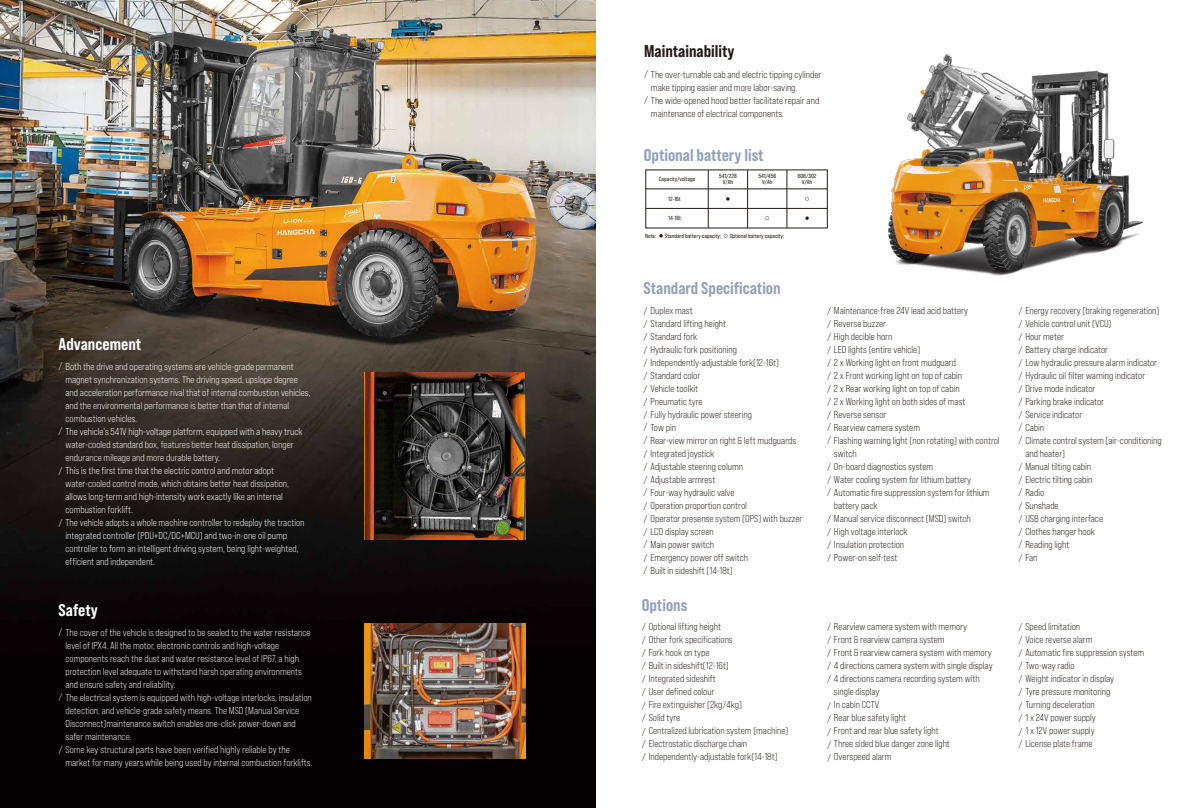
<style>
.page{position:relative;width:1191px;height:808px;background:#fff}
.page>*{position:absolute;margin:0;border:0;box-sizing:border-box;transform-origin:0 0}
.t1{font:17px "Bebas Neue Pro Sm E Eb";color:#95a1b8}
.t2{font:17px "Bebas Neue Pro Sm E Eb";color:#fff}
.t3{font:17px "Bebas Neue Pro Sm E Eb";color:#221815}
.t4{font:10px/13px "Bebas Neue Pro Sm E Bk";color:#221815}
.t5{font:10px/13px "Bebas Neue Pro Sm E Bk";color:#fff}
.t6{font:6px/5.7px "Bebas Neue Pro Sm E Rg";color:#221815;text-align:center}
</style>
<div class="page">
<img style="left:0;top:0;width:595px;height:808px">
<img style="left:888px;top:53px;width:255px;height:223px">
<hr style="left:646px;top:189px;width:181px;height:1px;background:#221815">
<hr style="left:646px;top:208px;width:181px;height:1px;background:#221815">
<hr style="left:708px;top:170px;width:1px;height:58px;background:#221815">
<hr style="left:747px;top:170px;width:1px;height:58px;background:#221815">
<hr style="left:786px;top:170px;width:1px;height:58px;background:#221815">
<svg style="left:726px;top:197px;width:3px;height:4px"></svg>
<svg style="left:805px;top:216px;width:4px;height:4px"></svg>
<svg style="left:805px;top:197px;width:4px;height:4px"></svg>
<svg style="left:765px;top:216px;width:4px;height:4px"></svg>
<img style="left:364px;top:623px;width:162px;height:135px">
<img style="left:364px;top:372px;width:162px;height:167px">
<h1 class="t2" style="left:59px;top:333px;width:84px">Advancement</h1>
<p class="t5" style="left:59px;top:360px;width:237px">/ Both the drive and operating systems are vehicle-grade permanent</p>
<p class="t5" style="left:66px;top:373px;width:246px">magnet synchronization systems. The driving speed, upslope degree and acceleration performance rival that of internal combustion vehicles, and the environmental performance is better than that of internal combustion vehicles.</p>
<p class="t5" style="left:66px;top:438px;width:230px">water-cooled standard box, features better heat dissipation, longer endurance mileage and more durable battery.</p>
<p class="t5" style="left:66px;top:477px;width:225px">water-cooled control mode, which obtains better heat dissipation, allows long-term and high-intensity work exactly like an internal combustion forklift.</p>
<p class="t5" style="left:66px;top:529px;width:235px">integrated controller (PDU+DC/DC+MCU) and two-in-one oil pump controller to form an intelligent driving system, being light-weighted, efficient and independent.</p>
<h1 class="t2" style="left:59px;top:600px;width:41px">Safety</h1>
<p class="t5" style="left:59px;top:626px;width:254px">/ The cover of the vehicle is designed to be sealed to the water resistance</p>
<p class="t5" style="left:59px;top:425px;width:245px">/ The vehicle’s 541V high-voltage platform, equipped with a heavy truck</p>
<p class="t5" style="left:59px;top:464px;width:217px">/ This is the first time that the electric control and motor adopt</p>
<p class="t5" style="left:59px;top:516px;width:247px">/ The vehicle adopts a whole machine controller to redeploy the traction</p>
<p class="t5" style="left:66px;top:639px;width:238px">level of IPX4. All the motor, electronic controls and high-voltage components reach the dust and water resistance level of IP67, a high protection level adequate to withstand harsh operating environments and ensure safety and reliability.</p>
<p class="t5" style="left:66px;top:704px;width:235px">detection, and vehicle-grade safety means. The MSD (Manual Service<br>Disconnect)maintenance switch enables one-click power-down and safer maintenance.</p>
<p class="t5" style="left:66px;top:756px;width:248px">market for many years while being used by internal combustion forklifts.</p>
<p class="t5" style="left:59px;top:691px;width:255px">/ The electrical system is equipped with high-voltage interlocks, insulation</p>
<p class="t5" style="left:59px;top:743px;width:233px">/ Some key structural parts have been verified highly reliable by the</p>
<h1 class="t3" style="left:644px;top:41px;width:92px">Maintainability</h1>
<p class="t4" style="left:644px;top:67px;width:179px">/ The over-turnable cab and electric tipping cylinder</p>
<p class="t4" style="left:644px;top:93px;width:177px">/ The wide-opened hood better facilitate repair and</p>
<p class="t4" style="left:651px;top:80px;width:148px">make tipping easier and more labor-saving.</p>
<p class="t4" style="left:651px;top:106px;width:135px">maintenance of electrical components.</p>
<h1 class="t1" style="left:644px;top:145px;width:121px">Optional battery list</h1>
<p class="t6" style="left:659px;top:176px;width:38px">Capacity/voltage</p>
<p class="t6" style="left:668px;top:196px;width:14px">12-16t</p>
<p class="t6" style="left:668px;top:215px;width:14px">14-18t</p>
<p class="t6" style="left:719px;top:173px;width:19px">541/228<br>V/Ah</p>
<p class="t6" style="left:758px;top:173px;width:19px">541/456<br>V/Ah</p>
<p class="t6" style="left:797px;top:173px;width:20px">608/302<br>V/Ah</p>
<p class="t6" style="left:645px;top:232px;width:13px">Note:</p>
<p class="t6" style="left:665px;top:232px;width:58px">Standard battery capacity;</p>
<p class="t6" style="left:729px;top:232px;width:56px">Optional battery capacity;</p>
<h1 class="t1" style="left:643px;top:278px;width:139px">Standard Specification</h1>
<p class="t4" style="left:643px;top:304px;width:160px">/ Duplex mast<br>/ Standard lifting height<br>/ Standard fork<br>/ Hydraulic fork positioning<br>/ Independently-adjustable fork(12-16t)<br>/ Standard color<br>/ Vehicle toolkit<br>/ Pneumatic tyre<br>/ Fully hydraulic power steering<br>/ Tow pin<br>/ Rear-view mirror on right &amp; left mudguards / Integrated joystick<br>/ Adjustable steering column<br>/ Adjustable armrest<br>/ Four-way hydraulic valve<br>/ Operation proportion control<br>/ Operator presense system (OPS) with buzzer / LCD display screen<br>/ Main power switch<br>/ Emergency power off switch</p>
<p class="t4" style="left:643px;top:562px;width:6px">/</p>
<p class="t4" style="left:650px;top:564px;width:84px">Built in sideshift (14-18t)</p>
<p class="t4" style="left:827px;top:304px;width:174px">/ Maintenance-free 24V lead acid battery<br>/ Reverse buzzer<br>/ High decible horn<br>/ LED lights (entire vehicle)<br>/ 2 x Working light on front mudguard<br>/ 2 x Front working light on top of cabin<br>/ 2 x Rear working light on top of cabin<br>/ 2 x Working light on both sides of mast<br>/ Reverse sensor<br>/ Rearview camera system<br>/ Flashing warning light (non rotating) with control</p>
<p class="t4" style="left:827px;top:460px;width:164px">/ On-board diagnostics system<br>/ Water cooling system for lithium battery<br>/ Automatic fire suppression system for lithium</p>
<p class="t4" style="left:827px;top:512px;width:145px">/ Manual service disconnect (MSD) switch / High voltage interlock<br>/ Insulation protection<br>/ Power-on self-test</p>
<p class="t4" style="left:834px;top:447px;width:24px">switch</p>
<p class="t4" style="left:834px;top:499px;width:45px">battery pack</p>
<h1 class="t1" style="left:642px;top:594px;width:47px">Options</h1>
<p class="t4" style="left:642px;top:620px;width:148px">/ Optional lifting height<br>/ Other fork specifications<br>/ Fork hook on type<br>/ Built in sideshift(12-16t)<br>/ Integrated sideshift<br>/ User defined colour<br>/ Fire extinguisher (2kg/4kg)<br>/ Solid tyre<br>/ Centralized lubrication system (machine) / Electrostatic discharge chain<br>/ Independently-adjustable fork(14-18t)</p>
<p class="t4" style="left:827px;top:620px;width:167px">/ Rearview camera system with memory<br>/ Front &amp; rearview camera system<br>/ Front &amp; rearview camera system with memory / 4 directions camera system with single display / 4 directions camera recording system with</p>
<p class="t4" style="left:834px;top:685px;width:47px">single display</p>
<p class="t4" style="left:834px;top:711px;width:74px">Rear blue safety light</p>
<p class="t4" style="left:834px;top:737px;width:117px">Three sided blue danger zone light</p>
<p class="t4" style="left:827px;top:697px;width:54px;line-height:14.2px">/ In cabin CCTV /</p>
<p class="t4" style="left:827px;top:723px;width:113px;line-height:14.2px">/ Front and rear blue safety light /</p>
<p class="t4" style="left:827px;top:750px;width:66px">/ Overspeed alarm</p>
<p class="t4" style="left:1018px;top:304px;width:145px">/ Energy recovery (braking regeneration) / Vehicle control unit (VCU)<br>/ Hour meter<br>/ Battery charge indicator<br>/ Low hydraulic pressure alarm indicator / Hydraulic oil filter warning indicator<br>/ Drive mode indicator<br>/ Parking brake indicator<br>/ Service indicator<br>/ Cabin<br>/ Climate control system (air-conditioning</p>
<p class="t4" style="left:1018px;top:460px;width:86px">/ Manual tilting cabin<br>/ Electric tilting cabin<br>/ Radio<br>/ Sunshade<br>/ USB charging interface / Clothes hanger hook<br>/ Reading light<br>/ Fan</p>
<p class="t4" style="left:1025px;top:447px;width:41px">and heater)</p>
<p class="t4" style="left:1018px;top:620px;width:127px">/ Speed limitation<br>/ Voice reverse alarm<br>/ Automatic fire suppression system / Two-way radio<br>/ Weight indicator in display<br>/ Tyre pressure monitoring<br>/ Turning deceleration<br>/ 1 x 24V power supply<br>/ 1 x 12V power supply<br>/ License plate frame</p>
</div>
